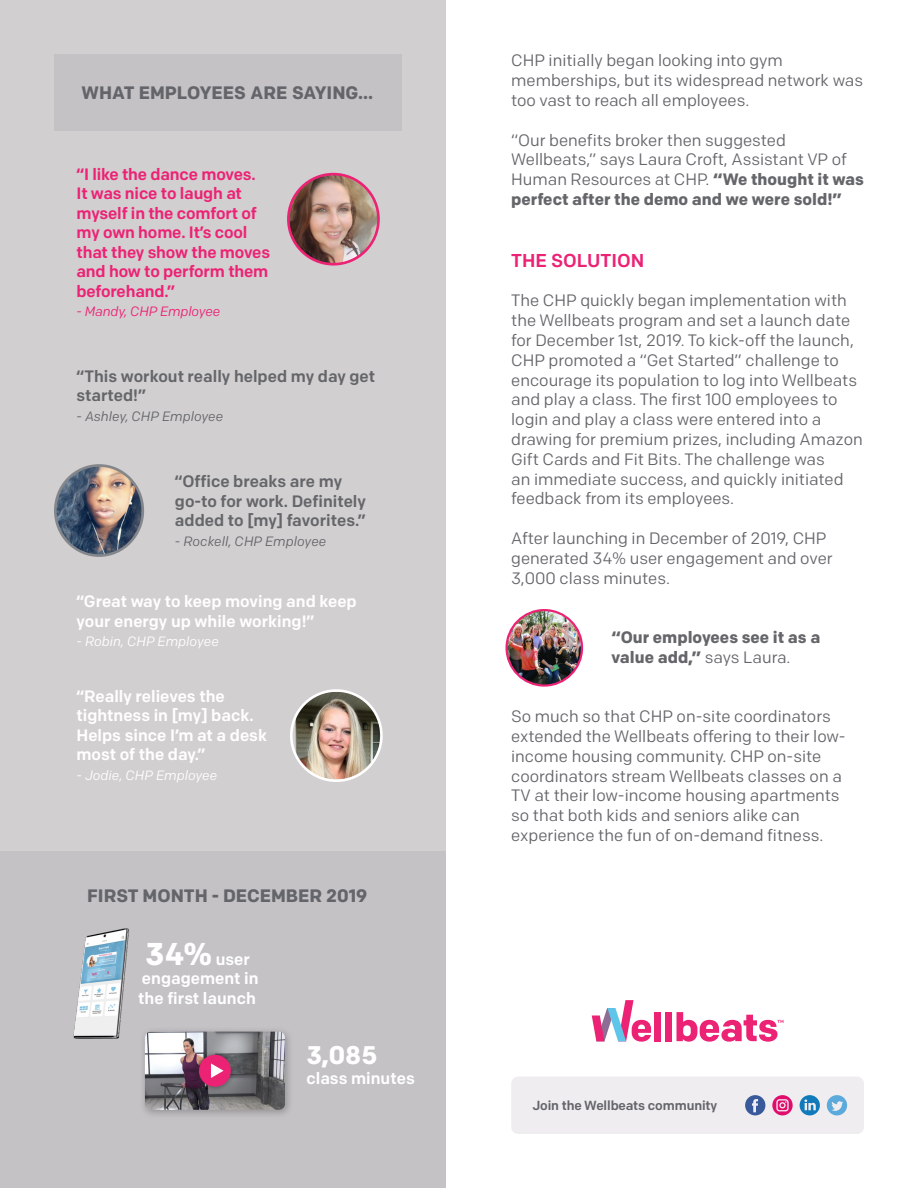
<style>
.page{position:relative;width:918px;height:1188px;background:#fff}
.page>*{position:absolute;margin:0;border:0;box-sizing:border-box;transform-origin:0 0}
.t1{font:700 25.5px "Colfax";color:#fff}
.t2{font:500 18.6px "Colfax";color:#ec2275}
.t3{font:700 18px "Colfax";color:#64656a}
.t4{font:16.5px/19.8px "Colfax";color:#64666a}
.t5{font:500 16.5px/19.5px "Colfax";color:#fff}
.t6{font:500 16.5px/19.5px "Colfax";letter-spacing:-.01em;color:#ec2275}
.t7{font:500 16.5px/19.5px "Colfax";color:#64666a}
.t8{font:700 16.5px/19.8px "Colfax";color:#64666a}
.t9{font:italic 13.5px "Colfax";color:#64666a}
.t10{font:italic 13.5px "Colfax";color:#fff}
.t11{font:italic 13.5px "Colfax";letter-spacing:-.01em;color:#ec2275}
.t12{font:500 13.2px "Colfax";letter-spacing:-.01em;color:#64656a}
.s1{font-weight:700;font-size:31.5px}
.s2{font-weight:700}
.s3{font-weight:400}
</style>
<div class="page">
<div style="left:0;top:0;width:446px;height:1188px;background:#d2cfd0"></div>
<div style="left:0;top:851px;width:446px;height:337px;background:#c4c2c5"></div>
<div style="left:655px;top:1012px;width:6px;height:29px;background:#ec2275"></div>
<div style="left:666px;top:1012px;width:6px;height:29px;background:#ec2275"></div>
<svg style="left:592px;top:1000px;width:59px;height:42px"></svg>
<svg style="left:676px;top:1012px;width:107px;height:30px"></svg>
<div style="left:54px;top:54px;width:347px;height:76px;background:#c4c2c5"></div>
<img style="left:295px;top:693px;width:84px;height:86px">
<div style="left:290px;top:689px;width:93px;height:93px;border:3px solid #fff;border-radius:50%"></div>
<img style="left:289px;top:174px;width:89px;height:88px">
<div style="left:287px;top:173px;width:93px;height:93px;border:3px solid #ec2275;border-radius:50%"></div>
<img style="left:507px;top:610px;width:75px;height:76px;border-radius:38px">
<div style="left:505px;top:609px;width:78px;height:78px;border:2px solid #ec2275;border-radius:50%"></div>
<img style="left:55px;top:465px;width:88px;height:91px">
<div style="left:54px;top:464px;width:90px;height:93px;border:3px solid #83868b;border-radius:50%"></div>
<div style="left:511px;top:1077px;width:353px;height:57px;background:#efedf0;border-radius:7px"></div>
<svg style="left:745px;top:1095px;width:20px;height:20px"></svg>
<svg style="left:772px;top:1095px;width:21px;height:20px"></svg>
<svg style="left:800px;top:1095px;width:20px;height:20px"></svg>
<svg style="left:827px;top:1095px;width:20px;height:20px"></svg>
<div style="left:140px;top:1026px;width:154px;height:93px;background:#231f20;opacity:.29"></div>
<img style="left:145px;top:1032px;width:140px;height:78px">
<div style="left:195px;top:1050px;width:42px;height:42px;background:#231f20;opacity:.5"></div>
<div style="left:199px;top:1055px;width:32px;height:32px;background:#ec2275;border-radius:50%"></div>
<svg style="left:211px;top:1063px;width:13px;height:15px"></svg>
<img style="left:73px;top:928px;width:56px;height:111px">
<p class="t3" style="left:82px;top:82px;width:293px">WHAT EMPLOYEES ARE SAYING…</p>
<p class="t6" style="left:76px;top:164px;width:195px">“I like the dance moves.<br>It was nice to laugh at myself in the comfort of my own home. It’s cool that they show the moves and how to perform them beforehand.”</p>
<p class="t11" style="left:76px;top:303px;width:145px">- Mandy, CHP Employee</p>
<p class="t7" style="left:76px;top:366px;width:300px">“This workout really helped my day get started!”</p>
<p class="t9" style="left:76px;top:408px;width:148px">- Ashley, CHP Employee</p>
<p class="t7" style="left:175px;top:472px;width:193px">“Office breaks are my go-to for work. Definitely added to [my] favorites.”</p>
<p class="t9" style="left:175px;top:533px;width:153px">- Rockell, CHP Employee</p>
<p class="t5" style="left:76px;top:592px;width:282px">“Great way to keep moving and keep your energy up while working!”</p>
<p class="t10" style="left:76px;top:633px;width:144px">- Robin, CHP Employee</p>
<p class="t5" style="left:76px;top:686px;width:192px">“Really relieves the tightness in [my] back.<br>Helps since I’m at a desk most of the day.”</p>
<p class="t10" style="left:76px;top:767px;width:142px">- Jodie, CHP Employee</p>
<p class="t3" style="left:87px;top:885px;width:282px">FIRST MONTH - DECEMBER 2019</p>
<p class="t5" style="left:145px;top:949px;width:106px"><span class="s1">34%</span> user</p>
<p class="t5" style="left:138px;top:968px;width:122px">engagement in the first launch</p>
<p class="t1" style="left:306px;top:1040px;width:72px">3,085</p>
<p class="t5" style="left:306px;top:1068px;width:110px">class minutes</p>
<p class="t4" style="left:511px;top:51px;width:353px">CHP initially began looking into gym memberships, but its widespread network was too vast to reach all employees.</p>
<p class="t4" style="left:511px;top:130px;width:354px">“Our benefits broker then suggested Wellbeats,” says Laura Croft, Assistant VP of Human Resources at CHP. <span class="s2">“We thought it was perfect after the demo and we were sold!”</span></p>
<p class="t2" style="left:511px;top:249px;width:135px">THE SOLUTION</p>
<p class="t4" style="left:511px;top:291px;width:353px">The CHP quickly began implementation with the Wellbeats program and set a launch date for December 1st, 2019. To kick-off the launch, CHP promoted a “Get Started” challenge to encourage its population to log into Wellbeats and play a class. The first 100 employees to login and play a class were entered into a drawing for premium prizes, including Amazon Gift Cards and Fit Bits. The challenge was<br>an immediate success, and quickly initiated feedback from its employees.</p>
<p class="t4" style="left:511px;top:528px;width:323px">After launching in December of 2019, CHP generated 34% user engagement and over<br>3,000 class minutes.</p>
<p class="t8" style="left:612px;top:627px;width:210px">“Our employees see it as a value add,” <span class="s3">says Laura.</span></p>
<p class="t4" style="left:511px;top:707px;width:336px">So much so that CHP on-site coordinators extended the Wellbeats offering to their low&shy;income housing community. CHP on-site coordinators stream Wellbeats classes on a TV at their low-income housing apartments so that both kids and seniors alike can experience the fun of on-demand fitness.</p>
<p class="t12" style="left:532px;top:1097px;width:187px">Join the Wellbeats community</p>
</div>
